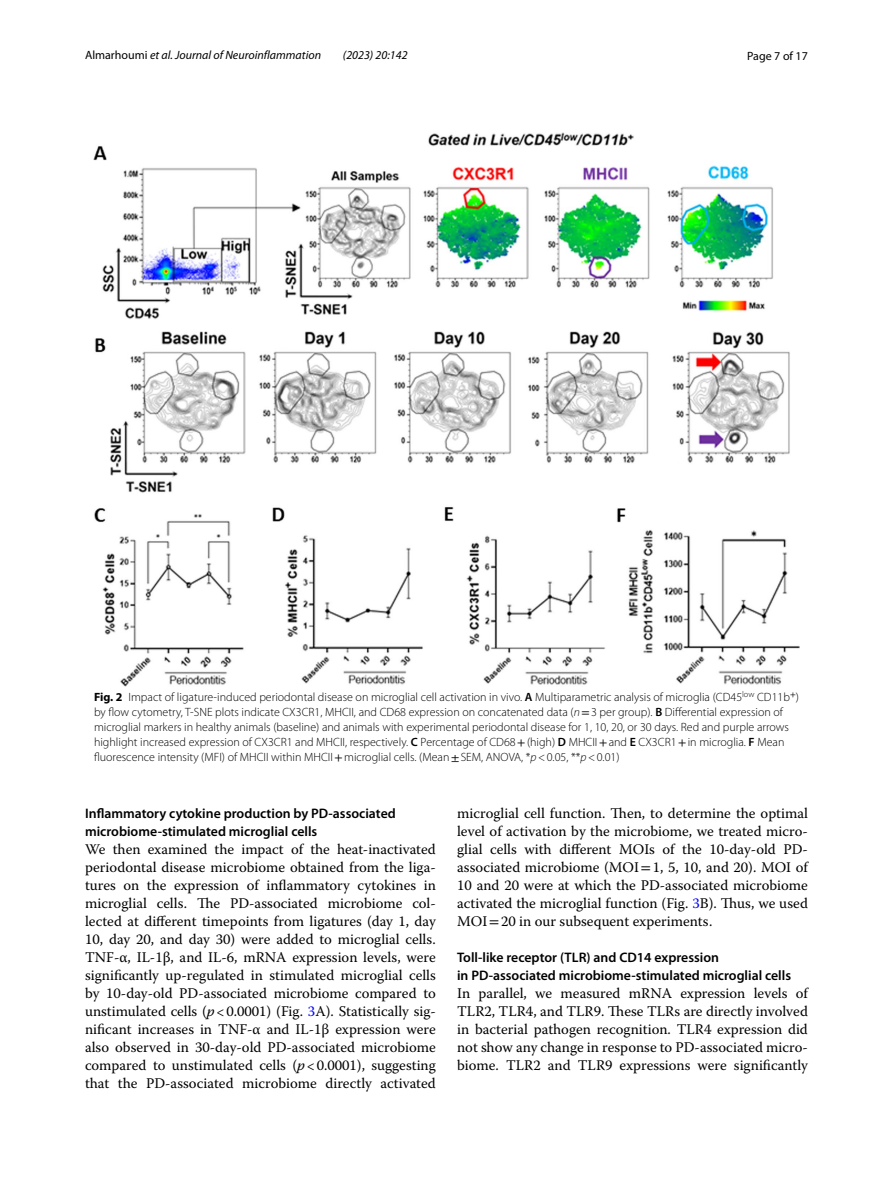
<style>
.page{position:relative;width:893px;height:1187px;background:#fff}
.page>*{position:absolute;margin:0;border:0;box-sizing:border-box;transform-origin:0 0}
.t1{font:14.7px/18px "Warnock Pro";color:#000;text-align:justify}
.t2{font:600 13.8px/18px "Myriad Pro";color:#000}
.t3{font:300 12px/15px "Myriad Pro";color:#000}
.t4{font:italic 12px "Myriad Pro";color:#000}
.t5{font:12px "Myriad Pro";color:#000}
.s1{font-style:normal}
.s2{font-weight:700}
.s3{font-weight:600}
.s4{font-style:italic}
.s5{font-family:"STIX";font-weight:400}
.s6{color:#00f}
.s7{font-family:"STIX"}
</style>
<div class="page">
<img style="left:94px;top:133px;width:705px;height:553px">
<p class="t4" style="left:85px;top:48px;width:238px"><span class="s1">Almarhoumi</span> et al. Journal of Neuroinflammation</p>
<p class="t4" style="left:343px;top:48px;width:66px">(2023) 20:142</p>
<p class="t5" style="left:747px;top:48px;width:62px">Page 7 of 17</p>
<p class="t3" style="left:94px;top:690px;width:706px"><span class="s2">Fig. 2</span> Impact of ligature-induced periodontal disease on microglial cell activation in vivo. <span class="s3">A</span> Multiparametric analysis of microglia (CD45<sup>low</sup> CD11b<sup>+</sup>) by flow cytometry, T-SNE plots indicate CX3CR1, MHCII, and CD68 expression on concatenated data (<span class="s4">n</span><span class="s5">=</span>3 per group). <span class="s3">B</span> Differential expression of microglial markers in healthy animals (baseline) and animals with experimental periodontal disease for 1, 10, 20, or 30 days. Red and purple arrows highlight increased expression of CX3CR1 and MHCII, respectively. <span class="s3">C</span> Percentage of CD68<span class="s5">+</span>(high) <span class="s3">D</span> MHCII<span class="s5">+</span>and <span class="s3">E</span> CX3CR1<span class="s5">+</span>in microglia. <span class="s3">F</span> Mean fluorescence intensity (MFI) of MHCII within MHCII<span class="s5">+</span>microglial cells. (Mean<span class="s5">±</span>SEM, ANOVA, *<span class="s4">p</span>&lt;0.05, **<span class="s4">p</span>&lt;0.01)</p>
<p class="t2" style="left:85px;top:803px;width:312px">Inflammatory cytokine production by PD‑associated microbiome‑stimulated microglial cells</p>
<p class="t1" style="left:85px;top:839px;width:352px">We then examined the impact of the heat-inactivated periodontal disease microbiome obtained from the liga&shy;tures on the expression of inflammatory cytokines in microglial cells. The PD-associated microbiome col&shy;lected at different timepoints from ligatures (day 1, day 10, day 20, and day 30) were added to microglial cells.<br>TNF-α, IL-1β, and IL-6, mRNA expression levels, were significantly up-regulated in stimulated microglial cells by 10-day-old PD-associated microbiome compared to unstimulated cells (<span class="s4">p</span>&lt;0.0001) (Fig. <span class="s6">3</span>A). Statistically sig&shy;nificant increases in TNF-α and IL-1β expression were also observed in 30-day-old PD-associated microbiome compared to unstimulated cells (<span class="s4">p</span>&lt;0.0001), suggesting that the PD-associated microbiome directly activated</p>
<p class="t1" style="left:457px;top:803px;width:352px">microglial cell function. Then, to determine the optimal level of activation by the microbiome, we treated micro&shy;glial cells with different MOIs of the 10-day-old PD&shy;associated microbiome (MOI<span class="s7">=</span>1, 5, 10, and 20). MOI of 10 and 20 were at which the PD-associated microbiome activated the microglial function (Fig. <span class="s6">3</span>B). Thus, we used MOI<span class="s7">=</span>20 in our subsequent experiments.</p>
<p class="t2" style="left:457px;top:947px;width:335px">Toll‑like receptor (TLR) and CD14 expression<br>in PD‑associated microbiome‑stimulated microglial cells</p>
<p class="t1" style="left:457px;top:983px;width:352px">In parallel, we measured mRNA expression levels of TLR2, TLR4, and TLR9. These TLRs are directly involved in bacterial pathogen recognition. TLR4 expression did not show any change in response to PD-associated micro&shy;biome. TLR2 and TLR9 expressions were significantly</p>
</div>
